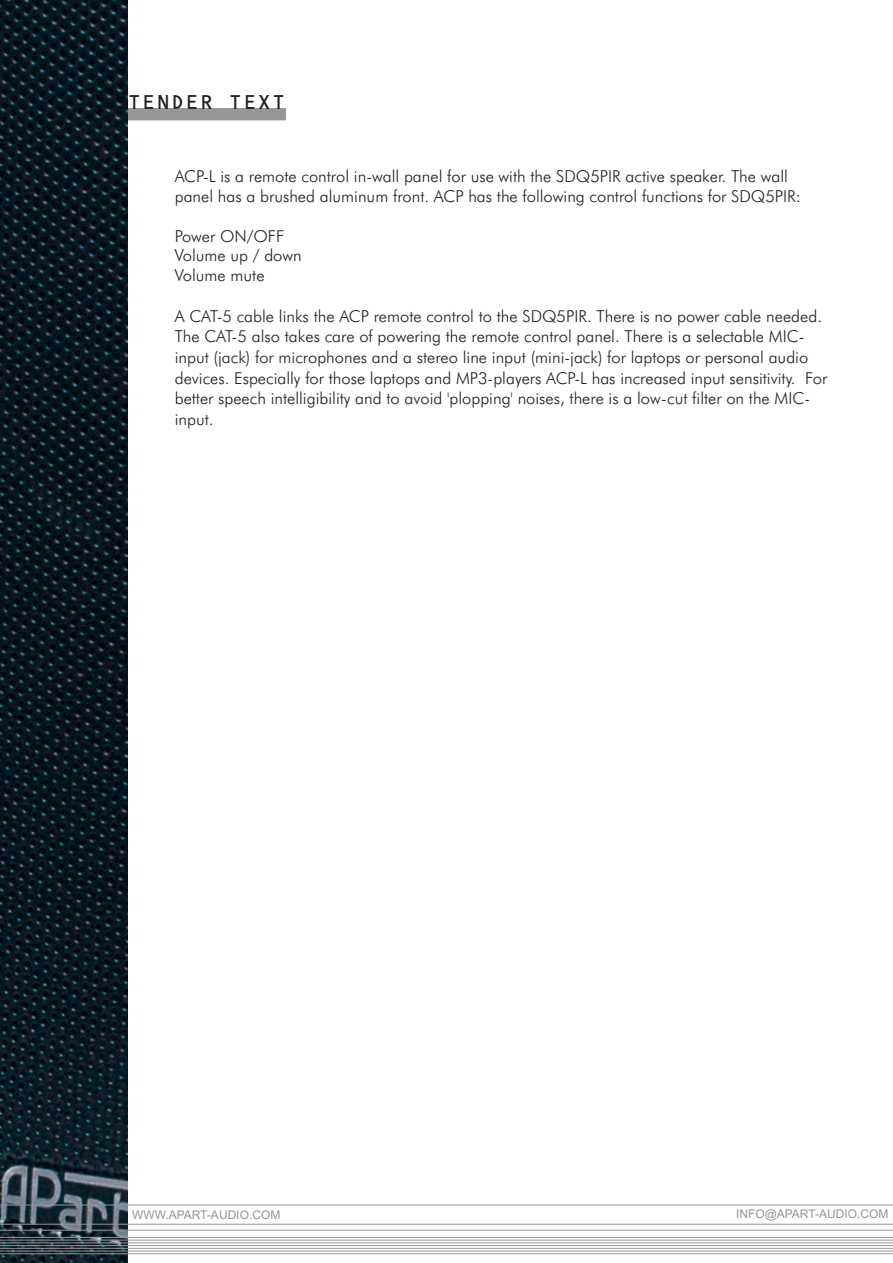
<style>
.page{position:relative;width:893px;height:1263px;background:#fff}
.page>*{position:absolute;margin:0;border:0;box-sizing:border-box;transform-origin:0 0}
.t1{font:24px "OCRB10 Pitch BT";color:#231f20}
.t2{font:300 16.5px/20.7px "Futura BT";color:#231f20}
.t3{font:12px "Arial";color:#949698}
</style>
<div class="page">
<div style="left:128px;top:108px;width:158px;height:12px;background:#949698"></div>
<img style="left:0;top:0;width:128px;height:1263px">
<hr style="left:0;top:1204px;width:893px;height:1px;background:#949698">
<hr style="left:0;top:1224px;width:893px;height:1px;background:#949698">
<hr style="left:0;top:1230px;width:893px;height:1px;background:#949698">
<hr style="left:0;top:1237px;width:893px;height:1px;background:#949698">
<hr style="left:0;top:1240px;width:893px;height:1px;background:#949698">
<hr style="left:0;top:1242px;width:893px;height:1px;background:#949698">
<hr style="left:0;top:1245px;width:893px;height:1px;background:#949698">
<hr style="left:0;top:1248px;width:893px;height:1px;background:#949698">
<hr style="left:0;top:1251px;width:893px;height:1px;background:#949698">
<hr style="left:0;top:1253px;width:893px;height:1px;background:#949698">
<h1 class="t1" style="left:127px;top:90px;width:160px">TENDER TEXT</h1>
<p class="t2" style="left:175px;top:168px;width:628px;line-height:19.8px">ACP-L is a remote control in-wall panel for use with the SDQ5PIR active speaker. The wall panel has a brushed aluminum front. ACP has the following control functions for SDQ5PIR:</p>
<p class="t2" style="left:175px;top:227px;width:129px;line-height:19.8px">Power ON/OFF<br>Volume up / down<br>Volume mute</p>
<p class="t2" style="left:175px;top:307px;width:654px">A CAT-5 cable links the ACP remote control to the SDQ5PIR. There is no power cable needed.<br>The CAT-5 also takes care of powering the remote control panel. There is a selectable MIC&shy;input (jack) for microphones and a stereo line input (mini-jack) for laptops or personal audio devices. Especially for those laptops and MP3-players ACP-L has increased input sensitivity. For better speech intelligibility and to avoid 'plopping' noises, there is a low-cut filter on the MIC&shy;input.</p>
<p class="t3" style="left:132px;top:1210px;width:150px">WWW.APART-AUDIO.COM</p>
<p class="t3" style="left:736px;top:1209px;width:154px">INFO@APART-AUDIO.COM</p>
</div>
